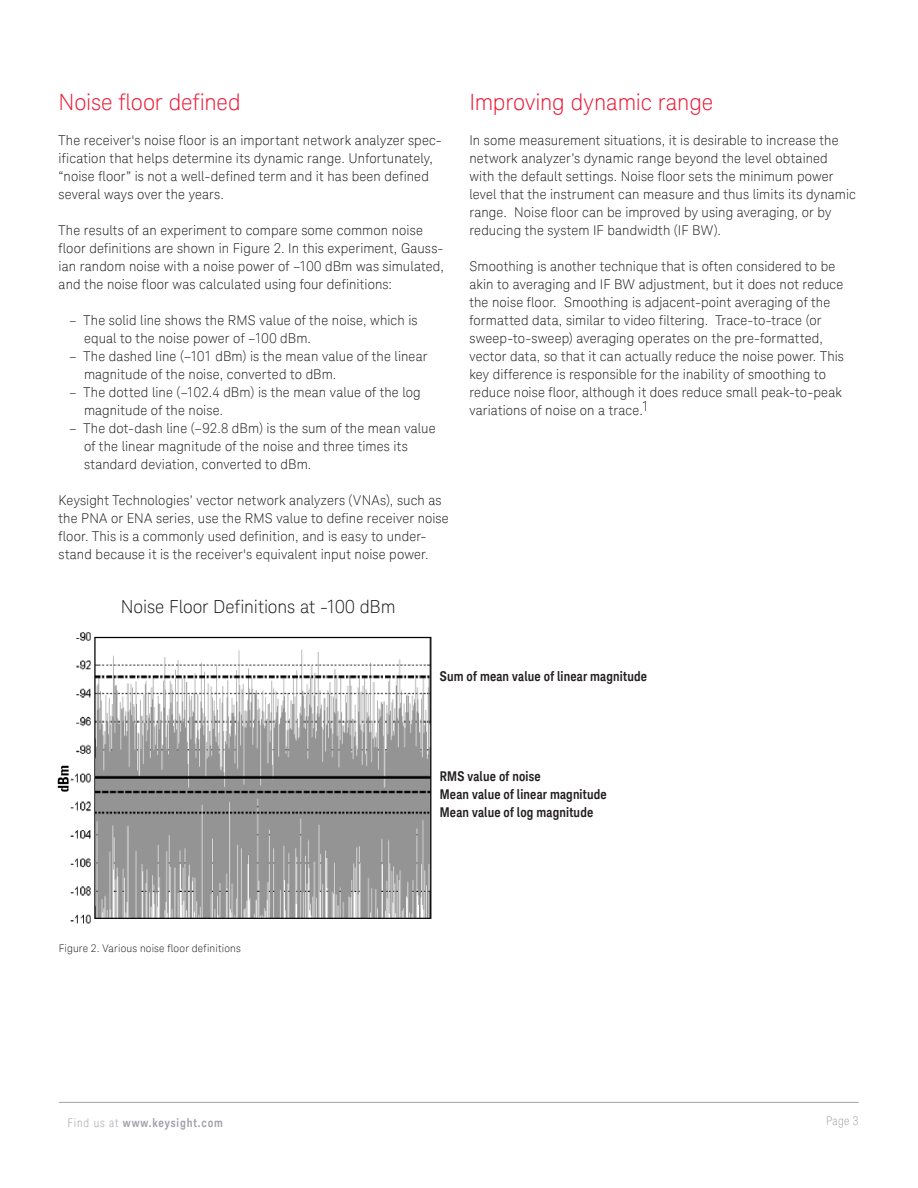
<style>
.page{position:relative;width:918px;height:1188px;background:#fff}
.page>*{position:absolute;margin:0;border:0;box-sizing:border-box;transform-origin:0 0}
.K_Heading_1{font:300 22.5px "Keysight Sans";letter-spacing:-.005em;color:#ed1a36}
.K_Heading_3{font:300 18px "Keysight Sans";letter-spacing:-.005em;color:#231f20}
.K_Body_Text{font:300 13.5px/18px "Keysight Sans";letter-spacing:.01em;color:#231f20}
.K_Table_Heading_1{font:700 13.5px "Keysight Sans Condensed";letter-spacing:.01em;color:#231f20}
.t1{font:700 12px "Keysight Sans Condensed";letter-spacing:.07em;color:#a4a1a9}
.t2{font:300 condensed 12px "Keysight Sans";color:#a4a1a9}
.K_Captions{font:300 10.5px "Keysight Sans";letter-spacing:.015em;color:#231f20}
.s1{font-family:"Keysight Sans";font-weight:300;font-stretch:condensed}
</style>
<div class="page">
<hr style="left:59px;top:1102px;width:800px;height:1px;background:#a4a1a9">
<img style="left:57px;top:632px;width:375px;height:292px">
<p class="K_Heading_1" style="left:59px;top:89px;width:184px">Noise floor defined</p>
<p class="K_Body_Text" style="left:59px;top:131px;width:385px">The receiver's noise floor is an important network analyzer spec&shy;ification that helps determine its dynamic range. Unfortunately, “noise floor” is not a well-defined term and it has been defined several ways over the years.</p>
<p class="K_Body_Text" style="left:59px;top:221px;width:387px">The results of an experiment to compare some common noise floor definitions are shown in Figure 2. In this experiment, Gauss&shy;ian random noise with a noise power of –100 dBm was simulated, and the noise floor was calculated using four definitions:</p>
<p class="K_Body_Text" style="left:84px;top:311px;width:335px;text-indent:-15px">– The solid line shows the RMS value of the noise, which is equal to the noise power of –100 dBm.</p>
<p class="K_Body_Text" style="left:84px;top:347px;width:345px;text-indent:-15px">– The dashed line (–101 dBm) is the mean value of the linear magnitude of the noise, converted to dBm.</p>
<p class="K_Body_Text" style="left:84px;top:383px;width:338px;text-indent:-15px">– The dotted line (–102.4 dBm) is the mean value of the log magnitude of the noise.</p>
<p class="K_Body_Text" style="left:84px;top:419px;width:353px;text-indent:-15px">– The dot-dash line (–92.8 dBm) is the sum of the mean value of the linear magnitude of the noise and three times its standard deviation, converted to dBm.</p>
<p class="K_Body_Text" style="left:59px;top:491px;width:392px">Keysight Technologies’ vector network analyzers (VNAs), such as the PNA or ENA series, use the RMS value to define receiver noise floor. This is a commonly used definition, and is easy to under&shy;stand because it is the receiver's equivalent input noise power.</p>
<p class="K_Heading_3" style="left:121px;top:596px;width:276px">Noise Floor Definitions at -100 dBm</p>
<p class="K_Heading_1" style="left:469px;top:89px;width:245px">Improving dynamic range</p>
<p class="K_Body_Text" style="left:469px;top:131px;width:388px">In some measurement situations, it is desirable to increase the network analyzer’s dynamic range beyond the level obtained with the default settings. Noise floor sets the minimum power level that the instrument can measure and thus limits its dynamic range. Noise floor can be improved by using averaging, or by reducing the system IF bandwidth (IF BW).</p>
<p class="K_Body_Text" style="left:469px;top:257px;width:376px">Smoothing is another technique that is often considered to be akin to averaging and IF BW adjustment, but it does not reduce the noise floor. Smoothing is adjacent-point averaging of the formatted data, similar to video filtering. Trace-to-trace (or sweep-to-sweep) averaging operates on the pre-formatted, vector data, so that it can actually reduce the noise power. This key difference is responsible for the inability of smoothing to reduce noise floor, although it does reduce small peak-to-peak variations of noise on a trace.1</p>
<p class="K_Table_Heading_1" style="left:440px;top:668px;width:209px">Sum of mean value of linear magnitude</p>
<p class="K_Captions" style="left:59px;top:942px;width:184px">Figure 2. Various noise floor definitions</p>
<p class="K_Table_Heading_1" style="left:440px;top:768px;width:102px">RMS value of noise</p>
<p class="K_Table_Heading_1" style="left:440px;top:786px;width:168px">Mean value of linear magnitude</p>
<p class="K_Table_Heading_1" style="left:440px;top:804px;width:155px">Mean value of log magnitude</p>
<p class="t1" style="left:68px;top:1115px;width:157px"><span class="s1">Find us at</span> www.keysight.com</p>
<p class="t2" style="left:826px;top:1113px;width:34px">Page 3</p>
</div>
